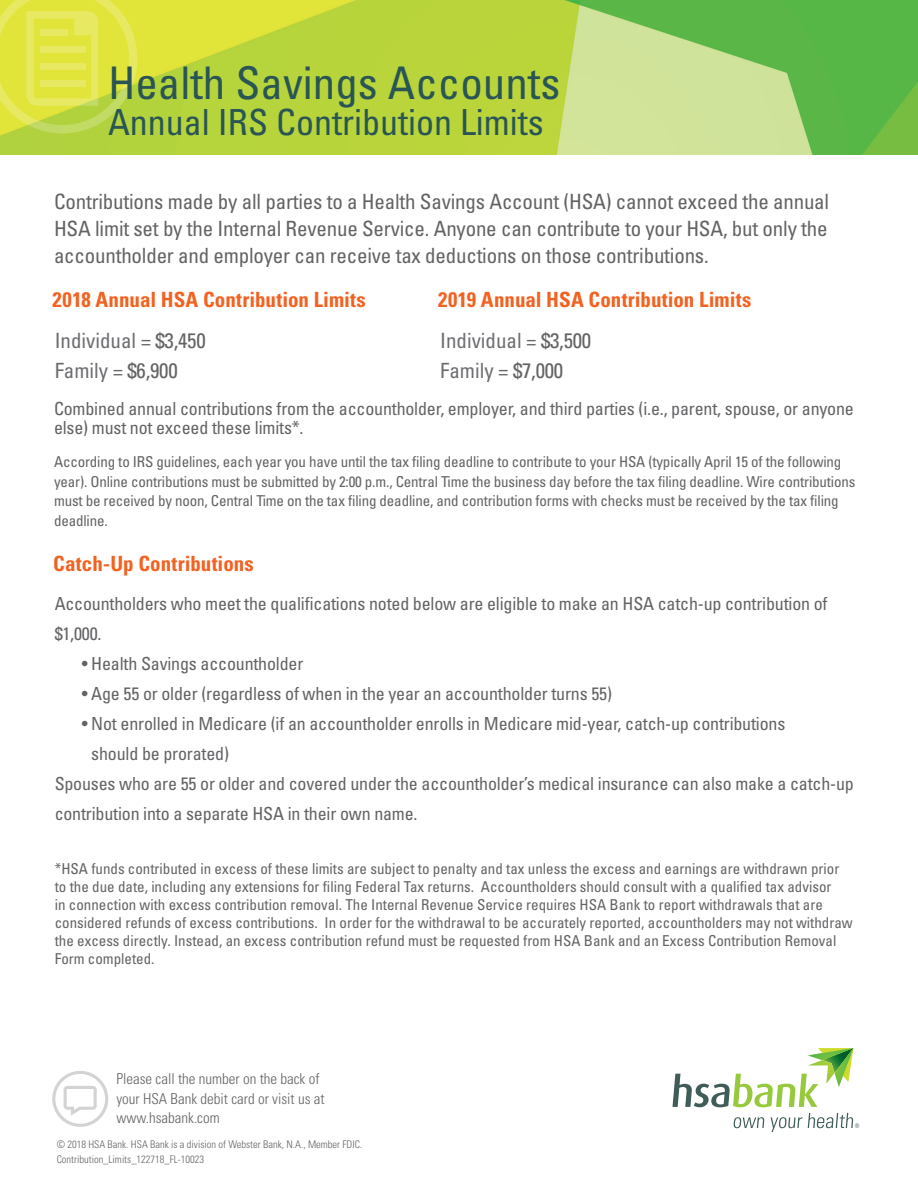
<style>
.page{position:relative;width:918px;height:1188px;background:#fff}
.page>*{position:absolute;margin:0;border:0;box-sizing:border-box;transform-origin:0 0}
.t1{font:condensed 45px "Univers LT Std";color:#295555}
.t2{font:condensed 36px "Univers LT Std";color:#295555}
.t3{font:condensed 21px/27px "Univers LT Std";letter-spacing:-.01em;color:#636366;text-align:justify}
.Lead_in{font:700 condensed 21px "Univers LT Std";letter-spacing:.005em;color:#f26221}
.t4{font:condensed 21px "Univers LT Std";color:#6c6d70}
.t5{font:condensed 18px/30px "Univers LT Std";letter-spacing:-.01em;color:#636366}
.t6{font:condensed 15px/18px "Univers LT Std";color:#636366}
.t7{font:300 condensed 15px "Univers LT Std";color:#636366}
.t8{font:300 condensed 10.5px "Univers LT Std";color:#636366}
.s1{color:#636366}
.s2{color:#6c6d70}
</style>
<div class="page">
<img style="left:0;top:0;width:918px;height:155px">
<svg style="left:0;top:0;width:137px;height:133px;background:#dae245"></svg>
<div style="left:40px;top:29px;width:28px;height:6px;background:#e7e962"></div>
<div style="left:40px;top:46px;width:46px;height:6px;background:#e7e962"></div>
<div style="left:40px;top:63px;width:46px;height:7px;background:#e7e962"></div>
<div style="left:40px;top:80px;width:46px;height:7px;background:#e7e962"></div>
<svg style="left:733px;top:1117px;width:31px;height:11px"></svg>
<svg style="left:771px;top:1117px;width:31px;height:15px"></svg>
<svg style="left:673px;top:1048px;width:180px;height:59px"></svg>
<svg style="left:808px;top:1113px;width:51px;height:15px"></svg>
<svg style="left:52px;top:1071px;width:56px;height:56px"></svg>
<p class="t1" style="left:108px;top:54px;width:454px">Health Savings Accounts</p>
<p class="t2" style="left:108px;top:99px;width:437px">Annual IRS Contribution Limits</p>
<p class="t3" style="left:54px;top:188px;width:777px">Contributions made by all parties to a Health Savings Account (HSA) cannot exceed the annual HSA limit set by the Internal Revenue Service. Anyone can contribute to your HSA, but only the accountholder and employer can receive tax deductions on those contributions.</p>
<p class="Lead_in" style="left:53px;top:287px;width:315px">2018 Annual HSA Contribution Limits</p>
<p class="Lead_in" style="left:438px;top:287px;width:315px">2019 Annual HSA Contribution Limits</p>
<p class="t4" style="left:440px;top:327px;width:153px">Individual <span class="s1">= $3,500</span></p>
<p class="t3" style="left:440px;top:357px;width:125px"><span class="s2">Family</span> = $7,000</p>
<p class="t4" style="left:55px;top:327px;width:153px">Individual <span class="s1">= $3,450</span></p>
<p class="t3" style="left:55px;top:357px;width:125px"><span class="s2">Family</span> = $6,900</p>
<p class="t5" style="left:54px;top:398px;width:801px;line-height:19.5px">Combined annual contributions from the accountholder, employer, and third parties (i.e., parent, spouse, or anyone else) must not exceed these limits*.</p>
<p class="t6" style="left:54px;top:452px;width:803px;line-height:19.5px">According to IRS guidelines, each year you have until the tax filing deadline to contribute to your HSA (typically April 15 of the following year). Online contributions must be submitted by 2:00 p.m., Central Time the business day before the tax filing deadline. Wire contributions must be received by noon, Central Time on the tax filing deadline, and contribution forms with checks must be received by the tax filing deadline.</p>
<p class="Lead_in" style="left:53px;top:551px;width:202px">Catch-Up Contributions</p>
<p class="t5" style="left:55px;top:588px;width:774px">Accountholders who meet the qualifications noted below are eligible to make an HSA catch-up contribution of $1,000.</p>
<p class="t5" style="left:82px;top:648px;width:223px">• Health Savings accountholder</p>
<p class="t5" style="left:82px;top:678px;width:532px">• Age 55 or older (regardless of when in the year an accountholder turns 55)</p>
<p class="t5" style="left:91px;top:708px;width:696px;text-indent:-10px">• Not enrolled in Medicare (if an accountholder enrolls in Medicare mid-year, catch-up contributions should be prorated)</p>
<p class="t5" style="left:55px;top:768px;width:801px">Spouses who are 55 or older and covered under the accountholder’s medical insurance can also make a catch-up contribution into a separate HSA in their own name.</p>
<p class="t6" style="left:55px;top:859px;width:800px">*HSA funds contributed in excess of these limits are subject to penalty and tax unless the excess and earnings are withdrawn prior to the due date, including any extensions for filing Federal Tax returns. Accountholders should consult with a qualified tax advisor<br>in connection with excess contribution removal. The Internal Revenue Service requires HSA Bank to report withdrawals that are considered refunds of excess contributions. In order for the withdrawal to be accurately reported, accountholders may not withdraw the excess directly. Instead, an excess contribution refund must be requested from HSA Bank and an Excess Contribution Removal Form completed.</p>
<p class="t7" style="left:116px;top:1070px;width:205px">Please call the number on the back of</p>
<p class="t7" style="left:116px;top:1090px;width:210px">your HSA Bank debit card or visit us at</p>
<p class="t7" style="left:116px;top:1109px;width:105px">www.hsabank.com</p>
<p class="t8" style="left:57px;top:1137px;width:307px">© 2018 HSA Bank. HSA Bank is a division of Webster Bank, N.A., Member FDIC.</p>
<p class="t8" style="left:57px;top:1153px;width:149px">Contribution_Limits_122718_FL-10023</p>
</div>
